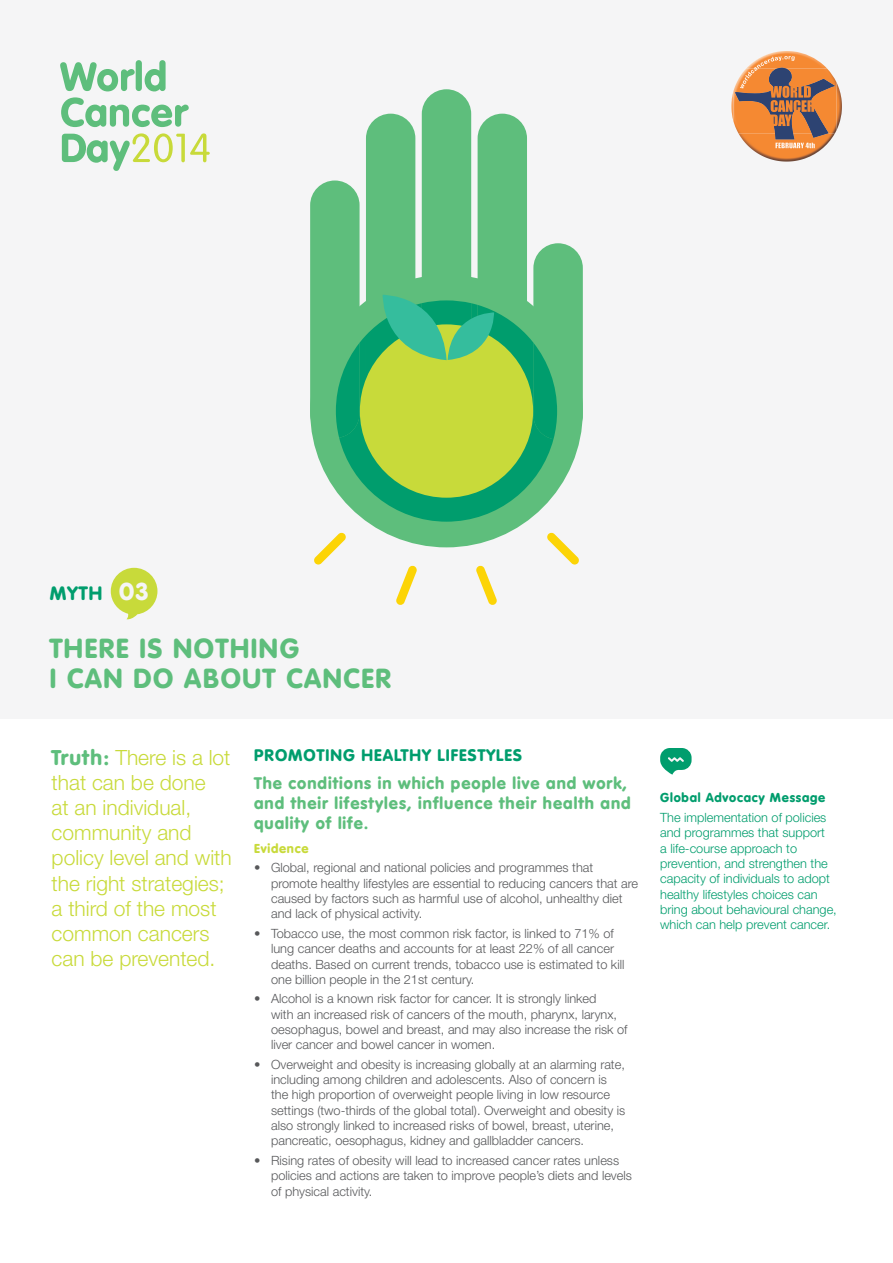
<style>
.page{position:relative;width:893px;height:1263px;background:#fff}
.page>*{position:absolute;margin:0;border:0;box-sizing:border-box;transform-origin:0 0}
.t1{font:900 27.15px/30.3px "VAG Rounded";letter-spacing:.06em;color:#5ebe7c}
.t2{font:900 24px "VAG Rounded";color:#f5f5f6}
.t3{font:300 21px/25.2px "Helvetica Neue";color:#c8da3a}
.t4{font:900 19.05px "VAG Rounded";color:#009d6d}
.t5{font:900 16.5px/19.8px "VAG Rounded";letter-spacing:.06em;color:#5ebe7c}
.t6{font:900 16.5px "VAG Rounded";letter-spacing:.06em;color:#009d6d}
.t7{font:300 12.75px/15.3px "Helvetica Neue";color:#57585a}
.t8{font:300 12.75px/15.3px "Helvetica Neue";color:#009d6d}
.t9{font:900 12.75px "VAG Rounded";letter-spacing:.06em;color:#009d6d}
.t10{font:900 12.75px "VAG Rounded";letter-spacing:.06em;color:#c8da3a}
.s1{font-family:"VAG Rounded";font-weight:900;color:#5ebe7c}
</style>
<div class="page">
<div style="left:0;top:0;width:893px;height:718px;background:#f5f5f6"></div>
<svg style="left:111px;top:568px;width:46px;height:51px"></svg>
<svg style="left:60px;top:62px;width:75px;height:29px"></svg>
<div style="left:136px;top:60px;width:6px;height:31px;background:#5ebe7c;border-radius:3px"></div>
<svg style="left:145px;top:60px;width:21px;height:31px"></svg>
<svg style="left:61px;top:97px;width:128px;height:30px"></svg>
<svg style="left:62px;top:133px;width:148px;height:38px"></svg>
<svg style="left:660px;top:748px;width:32px;height:27px"></svg>
<svg style="left:314px;top:532px;width:32px;height:32px"></svg>
<svg style="left:547px;top:532px;width:32px;height:32px"></svg>
<svg style="left:476px;top:565px;width:21px;height:40px"></svg>
<svg style="left:396px;top:565px;width:21px;height:40px"></svg>
<div style="left:310px;top:275px;width:273px;height:272px;background:#5ebe7c;border-radius:50%"></div>
<div style="left:366px;top:114px;width:49px;height:309px;background:#5ebe7c;border-radius:25px"></div>
<div style="left:310px;top:180px;width:50px;height:258px;background:#5ebe7c;border-radius:25px"></div>
<div style="left:422px;top:89px;width:49px;height:342px;background:#5ebe7c;border-radius:25px"></div>
<div style="left:478px;top:114px;width:49px;height:317px;background:#5ebe7c;border-radius:25px"></div>
<div style="left:533px;top:243px;width:50px;height:197px;background:#5ebe7c;border-radius:25px"></div>
<svg style="left:339px;top:303px;width:214px;height:219px"></svg>
<svg style="left:336px;top:343px;width:24px;height:95px"></svg>
<svg style="left:533px;top:343px;width:24px;height:96px"></svg>
<div style="left:360px;top:324px;width:173px;height:174px;background:#c8da3a;border-radius:50%"></div>
<svg style="left:366px;top:295px;width:161px;height:84px"></svg>
<img style="left:750px;top:148px;width:73px;height:3px">
<svg style="left:731px;top:51px;width:111px;height:97px"></svg>
<p class="t4" style="left:50px;top:582px;width:54px">MYTH</p>
<p class="t2" style="left:119px;top:577px;width:31px">03</p>
<p class="t1" style="left:50px;top:634px;width:343px">THERE IS NOTHING<br>I CAN DO ABOUT CANCER</p>
<p class="t3" style="left:52px;top:744px;width:182px"><span class="s1">Truth:</span> There is a lot that can be done<br>at an individual, community and policy level and with the right strategies; a third of the most common cancers can be prevented.</p>
<p class="t6" style="left:254px;top:745px;width:269px">PROMOTING HEALTHY LIFESTYLES</p>
<p class="t5" style="left:254px;top:774px;width:378px">The conditions in which people live and work, and their lifestyles, influence their health and quality of life.</p>
<p class="t10" style="left:254px;top:841px;width:56px">Evidence</p>
<p class="t7" style="left:271px;top:860px;width:369px;text-indent:-17px">• Global, regional and national policies and programmes that promote healthy lifestyles are essential to reducing cancers that are caused by factors such as harmful use of alcohol, unhealthy diet and lack of physical activity.</p>
<p class="t7" style="left:271px;top:925px;width:355px;text-indent:-17px">• Tobacco use, the most common risk factor, is linked to 71% of lung cancer deaths and accounts for at least 22% of all cancer deaths. Based on current trends, tobacco use is estimated to kill one billion people in the 21st century.</p>
<p class="t7" style="left:271px;top:991px;width:358px;text-indent:-17px">• Alcohol is a known risk factor for cancer. It is strongly linked<br>with an increased risk of cancers of the mouth, pharynx, larynx, oesophagus, bowel and breast, and may also increase the risk of liver cancer and bowel cancer in women.</p>
<p class="t7" style="left:271px;top:1056px;width:356px;text-indent:-17px">• Overweight and obesity is increasing globally at an alarming rate, including among children and adolescents. Also of concern is the high proportion of overweight people living in low resource settings (two-thirds of the global total). Overweight and obesity is also strongly linked to increased risks of bowel, breast, uterine, pancreatic, oesophagus, kidney and gallbladder cancers.</p>
<p class="t7" style="left:271px;top:1152px;width:362px;text-indent:-17px">• Rising rates of obesity will lead to increased cancer rates unless policies and actions are taken to improve people’s diets and levels of physical activity.</p>
<p class="t9" style="left:660px;top:790px;width:167px">Global Advocacy Message</p>
<p class="t8" style="left:660px;top:809px;width:178px">The implementation of policies and programmes that support<br>a life-course approach to prevention, and strengthen the capacity of individuals to adopt healthy lifestyles choices can bring about behavioural change, which can help prevent cancer.</p>
</div>
